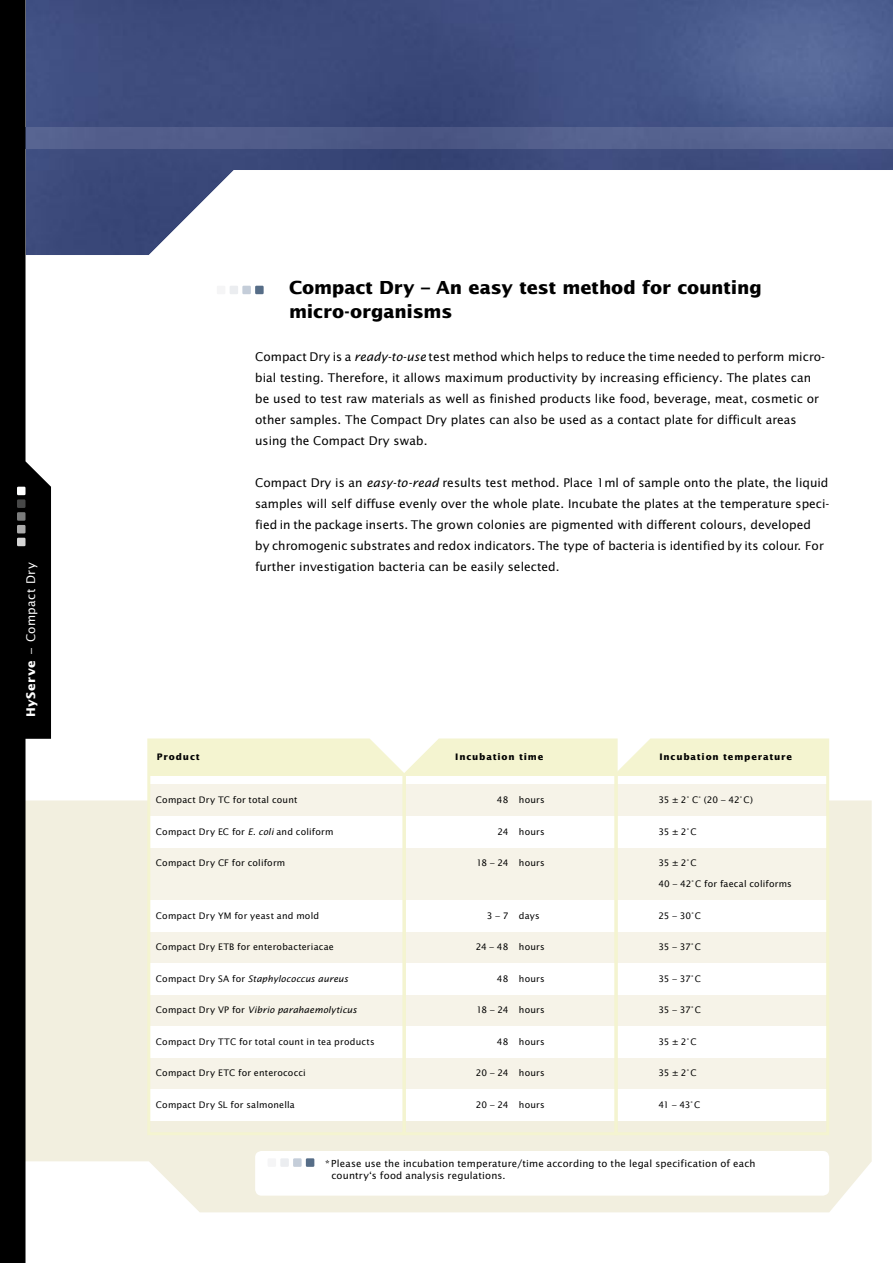
<style>
.page{position:relative;width:893px;height:1263px;background:#fff}
.page>*{position:absolute;margin:0;border:0;box-sizing:border-box;transform-origin:0 0}
.t1{font:700 18px/24px "Lucida Sans";letter-spacing:-.01em;color:#000}
.t2{font:12px/21px "Lucida Sans";color:#000}
.t3{font:12px "Lucida Sans";letter-spacing:.025em;color:#fff}
.t4{font:9.75px/12px "Lucida Sans";letter-spacing:.015em;color:#000}
.t5{font:9px "Lucida Sans";letter-spacing:.025em;color:#000}
.t6{font:italic 9px "Lucida Sans";letter-spacing:.01em;color:#000}
.t7{font:700 9px "Lucida Sans";letter-spacing:.09em;color:#000}
.s1{font-weight:700}
.s2{font-style:italic}
.s3{font-style:normal}
</style>
<div class="page">
<svg style="left:51px;top:800px;width:821px;height:412px;background:#f3f0e1"></svg>
<img style="left:51px;top:0;width:842px;height:255px">
<img style="left:51px;top:128px;width:842px;height:21px">
<svg style="left:0;top:0;width:51px;height:1263px;background:#505154"></svg>
<div style="left:17px;top:487px;width:9px;height:8px;background:#fff"></div>
<div style="left:17px;top:499px;width:9px;height:9px;background:#474848"></div>
<div style="left:17px;top:512px;width:9px;height:9px;background:#7b7c7c"></div>
<div style="left:17px;top:525px;width:9px;height:8px;background:#ababab"></div>
<div style="left:17px;top:538px;width:9px;height:8px;background:#d6d6d6"></div>
<div style="left:217px;top:286px;width:8px;height:8px;background:#f5f5f6"></div>
<div style="left:230px;top:286px;width:8px;height:8px;background:#ebedf0"></div>
<div style="left:242px;top:286px;width:9px;height:8px;background:#c4cdd9"></div>
<div style="left:255px;top:286px;width:9px;height:8px;background:#566d87"></div>
<div style="left:255px;top:1151px;width:574px;height:44px;background:#fff;border-radius:6px"></div>
<svg style="left:147px;top:738px;width:256px;height:397px"></svg>
<svg style="left:403px;top:738px;width:211px;height:397px"></svg>
<svg style="left:614px;top:738px;width:215px;height:397px"></svg>
<div style="left:268px;top:1158px;width:8px;height:9px;background:#f5f5f6"></div>
<div style="left:280px;top:1158px;width:9px;height:9px;background:#ebedf0"></div>
<div style="left:293px;top:1158px;width:9px;height:9px;background:#c4cdd9"></div>
<div style="left:306px;top:1158px;width:8px;height:9px;background:#566d87"></div>
<p class="t3" style="left:23px;top:717px;width:157px;rotate:-90deg"><span class="s1">HyServe</span> – Compact Dry</p>
<h1 class="t1" style="left:289px;top:275px;width:474px">Compact Dry – An easy test method for counting micro-organisms</h1>
<p class="t2" style="left:255px;top:346px;width:571px">Compact Dry is a <span class="s2">ready-to-use</span> test method which helps to reduce the time needed to perform micro&shy;bial testing. Therefore, it allows maximum productivity by increasing efficiency. The plates can be used to test raw materials as well as finished products like food, beverage, meat, cosmetic or other samples. The Compact Dry plates can also be used as a contact plate for difficult areas using the Compact Dry swab.</p>
<p class="t2" style="left:255px;top:472px;width:576px">Compact Dry is an <span class="s2">easy-to-read</span> results test method. Place 1ml of sample onto the plate, the liquid samples will self diffuse evenly over the whole plate. Incubate the plates at the temperature speci&shy;fied in the package inserts. The grown colonies are pigmented with different colours, developed<br>by chromogenic substrates and redox indicators. The type of bacteria is identified by its colour. For further investigation bacteria can be easily selected.</p>
<p class="t7" style="left:157px;top:751px;width:44px">Product</p>
<p class="t7" style="left:455px;top:751px;width:89px">Incubation time</p>
<p class="t7" style="left:659px;top:751px;width:134px">Incubation temperature</p>
<p class="t5" style="left:156px;top:794px;width:143px">Compact Dry TC for total count</p>
<p class="t5" style="left:497px;top:794px;width:49px">48 hours</p>
<p class="t5" style="left:658px;top:794px;width:96px">35 ± 2° C<sup>*</sup> (20 – 42° C)</p>
<p class="t5" style="left:156px;top:826px;width:179px">Compact Dry EC for <span class="s2">E. coli</span> and coliform</p>
<p class="t5" style="left:497px;top:826px;width:49px">24 hours</p>
<p class="t5" style="left:658px;top:826px;width:40px">35 ± 2° C</p>
<p class="t5" style="left:156px;top:857px;width:131px">Compact Dry CF for coliform</p>
<p class="t5" style="left:476px;top:857px;width:70px">18 – 24 hours</p>
<p class="t5" style="left:658px;top:857px;width:40px">35 ± 2° C</p>
<p class="t5" style="left:658px;top:878px;width:135px">40 – 42° C for faecal coliforms</p>
<p class="t5" style="left:156px;top:910px;width:165px">Compact Dry YM for yeast and mold</p>
<p class="t5" style="left:487px;top:910px;width:54px">3 – 7 days</p>
<p class="t5" style="left:658px;top:910px;width:44px">25 – 30° C</p>
<p class="t5" style="left:156px;top:941px;width:179px">Compact Dry ETB for enterobacteriacae</p>
<p class="t5" style="left:476px;top:941px;width:71px">24 – 48 hours</p>
<p class="t5" style="left:658px;top:941px;width:44px">35 – 37° C</p>
<p class="t6" style="left:156px;top:973px;width:194px"><span class="s3">Compact Dry SA for</span> Staphylococcus aureus</p>
<p class="t5" style="left:497px;top:973px;width:49px">48 hours</p>
<p class="t5" style="left:658px;top:973px;width:44px">35 – 37° C</p>
<p class="t6" style="left:156px;top:1004px;width:202px"><span class="s3">Compact Dry VP for</span> Vibrio parahaemolyticus</p>
<p class="t5" style="left:476px;top:1004px;width:70px">18 – 24 hours</p>
<p class="t5" style="left:658px;top:1004px;width:44px">35 – 37° C</p>
<p class="t5" style="left:156px;top:1036px;width:220px">Compact Dry TTC for total count in tea products</p>
<p class="t5" style="left:497px;top:1036px;width:49px">48 hours</p>
<p class="t5" style="left:658px;top:1036px;width:40px">35 ± 2° C</p>
<p class="t5" style="left:156px;top:1067px;width:151px">Compact Dry ETC for enterococci</p>
<p class="t5" style="left:476px;top:1067px;width:70px">20 – 24 hours</p>
<p class="t5" style="left:658px;top:1067px;width:40px">35 ± 2° C</p>
<p class="t5" style="left:156px;top:1099px;width:140px">Compact Dry SL for salmonella</p>
<p class="t5" style="left:476px;top:1099px;width:70px">20 – 24 hours</p>
<p class="t5" style="left:658px;top:1099px;width:43px">41 – 43° C</p>
<p class="t4" style="left:331px;top:1157px;width:426px;text-indent:-6px">* Please use the incubation temperature/time according to the legal specification of each country‘s food analysis regulations.</p>
</div>
